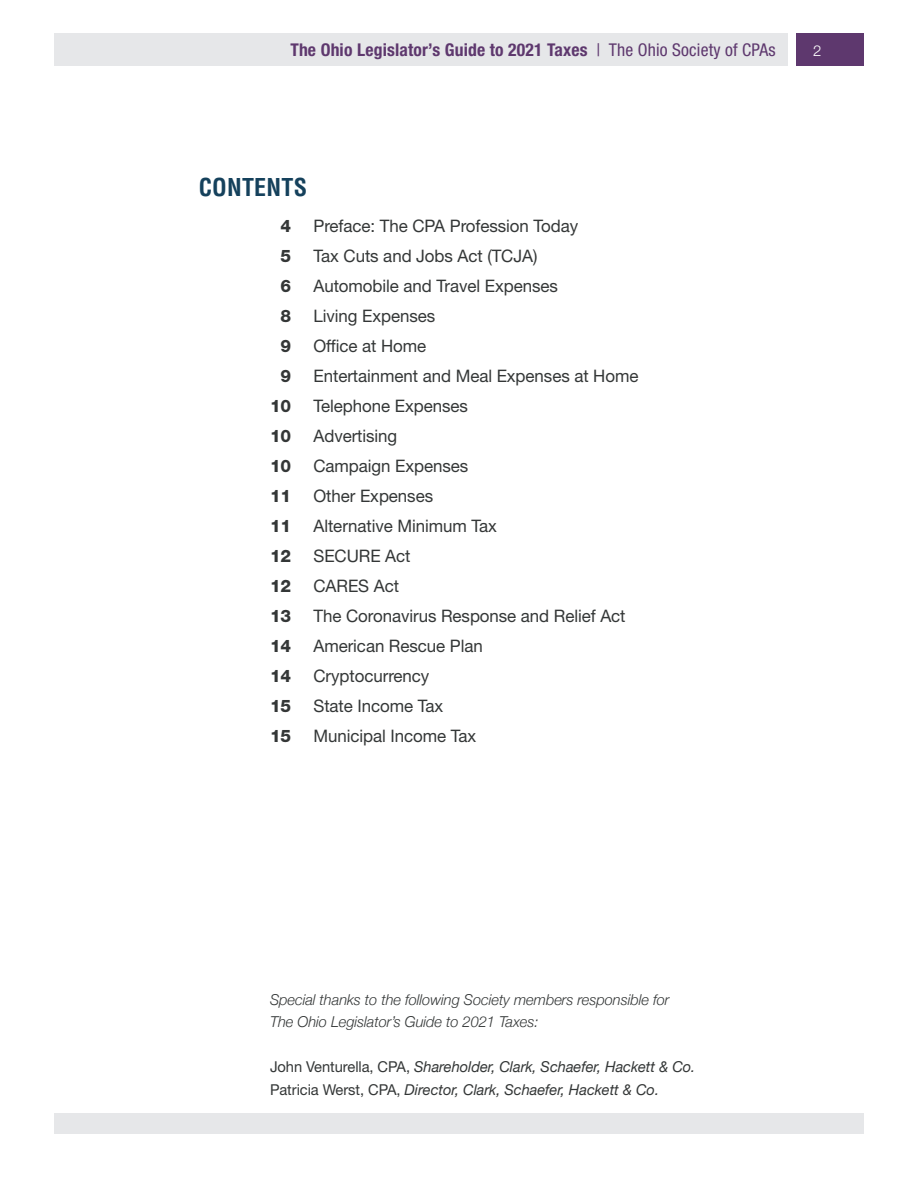
<style>
.page{position:relative;width:918px;height:1188px;background:#fff}
.page>*{position:absolute;margin:0;border:0;box-sizing:border-box;transform-origin:0 0}
.t1{font:700 condensed 24px "Helvetica LT Std";letter-spacing:.01em;color:#15415c}
.t2{font:700 condensed 17.55px "Helvetica Neue LT Std";letter-spacing:.01em;color:#5e386e}
.t3{font:17.25px "Helvetica Neue LT Std";letter-spacing:-.005em;color:#343737}
.t4{font:800 17.25px "Helvetica Neue LT Std";letter-spacing:-.005em;color:#343737}
.t5{font:italic 300 15px/22.5px "Helvetica Neue";letter-spacing:-.005em;color:#343737}
.t6{font:italic 15px "Helvetica Neue";letter-spacing:-.005em;color:#343737}
.t7{font:italic 15px "Helvetica Neue LT Std";letter-spacing:-.005em;color:#343737}
.t8{font:300 15px "Helvetica Neue LT Std";color:#fff}
.s1{font-weight:400}
.s2{font-family:"Helvetica Neue LT Std";font-style:normal}
.s3{font-style:normal}
</style>
<div class="page">
<div style="left:797px;top:34px;width:67px;height:32px;background:#5e386e"></div>
<div style="left:54px;top:34px;width:733px;height:32px;background:#e6e7e9"></div>
<div style="left:54px;top:1114px;width:810px;height:20px;background:#e6e7e9"></div>
<p class="t2" style="left:290px;top:39px;width:487px">The Ohio Legislator’s Guide to 2021 Taxes <span class="s1">| The Ohio Society of CPAs</span></p>
<p class="t8" style="left:813px;top:41px;width:10px">2</p>
<p class="t1" style="left:199px;top:172px;width:110px">CONTENTS</p>
<p class="t4" style="left:281px;top:216px;width:12px">4</p>
<p class="t3" style="left:313px;top:216px;width:266px">Preface: The CPA Profession Today</p>
<p class="t4" style="left:281px;top:246px;width:12px">5</p>
<p class="t3" style="left:313px;top:246px;width:225px">Tax Cuts and Jobs Act (TCJA)</p>
<p class="t4" style="left:281px;top:276px;width:12px">6</p>
<p class="t3" style="left:313px;top:276px;width:246px">Automobile and Travel Expenses</p>
<p class="t4" style="left:281px;top:306px;width:12px">8</p>
<p class="t3" style="left:313px;top:306px;width:123px">Living Expenses</p>
<p class="t4" style="left:281px;top:336px;width:12px">9</p>
<p class="t3" style="left:313px;top:336px;width:114px">Office at Home</p>
<p class="t4" style="left:281px;top:366px;width:12px">9</p>
<p class="t3" style="left:313px;top:366px;width:326px">Entertainment and Meal Expenses at Home</p>
<p class="t4" style="left:270px;top:396px;width:23px">10</p>
<p class="t3" style="left:313px;top:396px;width:156px">Telephone Expenses</p>
<p class="t4" style="left:270px;top:426px;width:23px">10</p>
<p class="t3" style="left:313px;top:426px;width:85px">Advertising</p>
<p class="t4" style="left:270px;top:456px;width:23px">10</p>
<p class="t3" style="left:313px;top:456px;width:156px">Campaign Expenses</p>
<p class="t4" style="left:270px;top:486px;width:23px">11</p>
<p class="t3" style="left:313px;top:486px;width:121px">Other Expenses</p>
<p class="t4" style="left:270px;top:516px;width:23px">11</p>
<p class="t3" style="left:313px;top:516px;width:185px">Alternative Minimum Tax</p>
<p class="t4" style="left:270px;top:546px;width:23px">12</p>
<p class="t3" style="left:313px;top:546px;width:99px">SECURE Act</p>
<p class="t4" style="left:270px;top:576px;width:23px">12</p>
<p class="t3" style="left:313px;top:576px;width:87px">CARES Act</p>
<p class="t4" style="left:270px;top:606px;width:23px">13</p>
<p class="t3" style="left:313px;top:606px;width:314px">The Coronavirus Response and Relief Act</p>
<p class="t4" style="left:270px;top:636px;width:23px">14</p>
<p class="t3" style="left:313px;top:636px;width:171px">American Rescue Plan</p>
<p class="t4" style="left:270px;top:666px;width:23px">14</p>
<p class="t3" style="left:313px;top:666px;width:117px">Cryptocurrency</p>
<p class="t4" style="left:270px;top:696px;width:23px">15</p>
<p class="t3" style="left:313px;top:696px;width:131px">State Income Tax</p>
<p class="t4" style="left:270px;top:726px;width:23px">15</p>
<p class="t3" style="left:313px;top:726px;width:164px">Municipal Income Tax</p>
<p class="t5" style="left:270px;top:987px;width:401px">Special thanks to the following Society members responsible for<br>The Ohio Legislator’s Guide to 2021 Taxes:</p>
<p class="t6" style="left:270px;top:1056px;width:427px"><span class="s2">John Venturella, CPA,</span> Shareholder, Clark, Schaefer, Hackett &amp; Co.</p>
<p class="t7" style="left:270px;top:1081px;width:391px"><span class="s3">Patricia Werst, CPA,</span> Director, Clark, Schaefer, Hackett &amp; Co.</p>
</div>
